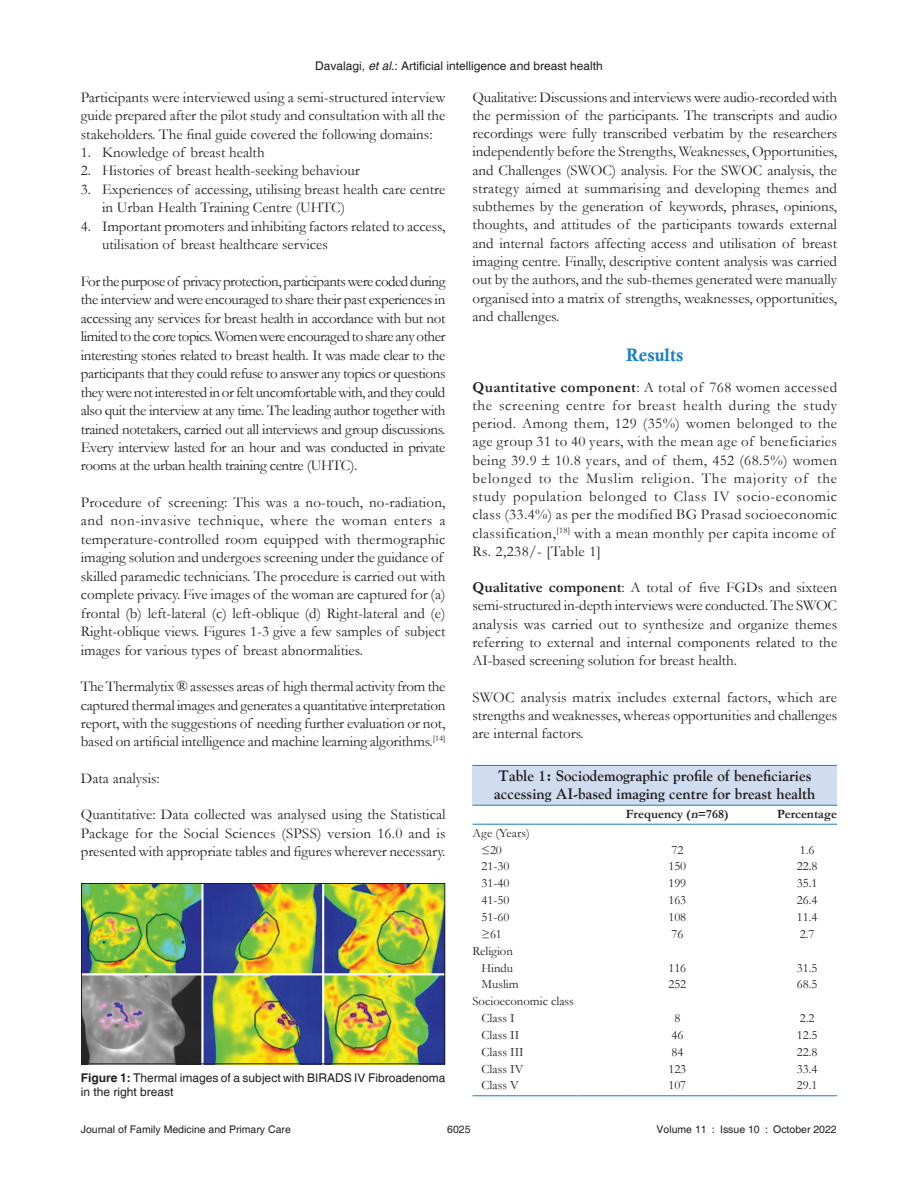
<style>
.page{position:relative;width:918px;height:1188px;background:#fff}
.page>*{position:absolute;margin:0;border:0;box-sizing:border-box;transform-origin:0 0}
.t1{font:18px "Calis MT Bol";color:#1680c3}
.TX{font:15px/18.5px "Garamond";color:#231f20;text-align:justify}
.TX-2{font:15px/18.3px "Garamond";letter-spacing:.03em;color:#231f20}
.L{font:15px/18.5px "Garamond";color:#231f20}
.LL{font:15px/18.5px "Garamond";letter-spacing:-.005em;color:#231f20}
.TT{font:700 15px/18px "Goudy";color:#231f20}
.TB{font:12.75px "Garamond";color:#231f20}
.TCH{font:700 12.75px "Garamond";color:#231f20}
.TBL{font:12.75px "Garamond";color:#231f20}
.FGC{font:12px/14.4px "Helvetica";color:#231f20}
.RF{font:10.5px "Helvetica";color:#231f20}
.s1{font-style:italic}
.s2{font-weight:700}
</style>
<div class="page">
<div style="left:472px;top:765px;width:365px;height:40px;background:#d0ddf0"></div>
<hr style="left:472px;top:1095px;width:106px;height:1px;background:#1680c3">
<hr style="left:578px;top:1095px;width:47px;height:1px;background:#1680c3">
<hr style="left:625px;top:1095px;width:105px;height:1px;background:#1680c3">
<hr style="left:730px;top:1095px;width:47px;height:1px;background:#1680c3">
<hr style="left:777px;top:1095px;width:60px;height:1px;background:#1680c3">
<hr style="left:472px;top:824px;width:106px;height:1px;background:#1680c3">
<hr style="left:578px;top:824px;width:47px;height:1px;background:#1680c3">
<hr style="left:625px;top:824px;width:105px;height:1px;background:#1680c3">
<hr style="left:730px;top:824px;width:47px;height:1px;background:#1680c3">
<hr style="left:777px;top:824px;width:60px;height:1px;background:#1680c3">
<hr style="left:472px;top:765px;width:106px;height:1px;background:#1680c3">
<hr style="left:578px;top:765px;width:47px;height:1px;background:#1680c3">
<hr style="left:625px;top:765px;width:105px;height:1px;background:#1680c3">
<hr style="left:730px;top:765px;width:47px;height:1px;background:#1680c3">
<hr style="left:777px;top:765px;width:60px;height:1px;background:#1680c3">
<hr style="left:472px;top:805px;width:106px;height:1px;background:#1680c3">
<hr style="left:578px;top:805px;width:47px;height:1px;background:#1680c3">
<hr style="left:625px;top:805px;width:105px;height:1px;background:#1680c3">
<hr style="left:730px;top:805px;width:47px;height:1px;background:#1680c3">
<hr style="left:777px;top:805px;width:60px;height:1px;background:#1680c3">
<img style="left:83px;top:885px;width:360px;height:177px">
<div style="left:81px;top:883px;width:364px;height:181px;border:1px solid #231f20"></div>
<p class="FGC" style="left:315px;top:59px;width:289px">Davalagi, <span class="s1">et al</span>.: Artificial intelligence and breast health</p>
<p class="TX" style="left:81px;top:87px;width:366px">Participants were interviewed using a semi‑structured interview guide prepared after the pilot study and consultation with all the stakeholders. The final guide covered the following domains:</p>
<p class="L" style="left:81px;top:143px;width:185px">1. Knowledge of breast health</p>
<p class="L" style="left:81px;top:161px;width:280px">2. Histories of breast health‑seeking behaviour</p>
<p class="L" style="left:102px;top:180px;width:345px;text-indent:-21px">3. Experiences of accessing, utilising breast health care centre in Urban Health Training Centre (UHTC)</p>
<p class="LL" style="left:102px;top:217px;width:345px;text-indent:-21px">4. Important promoters and inhibiting factors related to access, utilisation of breast healthcare services</p>
<p class="TX" style="left:81px;top:271px;width:366px">For the purpose of privacy protection, participants were coded during the interview and were encouraged to share their past experiences in accessing any services for breast health in accordance with but not limited to the core topics. Women were encouraged to share any other interesting stories related to breast health. It was made clear to the participants that they could refuse to answer any topics or questions they were not interested in or felt uncomfortable with, and they could also quit the interview at any time. The leading author together with trained notetakers, carried out all interviews and group discussions.<br>Every interview lasted for an hour and was conducted in private rooms at the urban health training centre (UHTC).</p>
<p class="TX" style="left:81px;top:493px;width:366px;text-align:left">Procedure of screening: This was a no‑touch, no‑radiation, and non‑invasive technique, where the woman enters a temperature‑controlled room equipped with thermographic imaging solution and undergoes screening under the guidance of skilled paramedic technicians. The procedure is carried out with complete privacy. Five images of the woman are captured for (a) frontal (b) left‑lateral (c) left‑oblique (d) Right‑lateral and (e)<br>Right‑oblique views. Figures 1‑3 give a few samples of subject images for various types of breast abnormalities.</p>
<p class="TX" style="left:81px;top:677px;width:366px">The Thermalytix ® assesses areas of high thermal activity from the captured thermal images and generates a quantitative interpretation report, with the suggestions of needing further evaluation or not, based on artificial intelligence and machine learning algorithms.<sup>[14]</sup></p>
<p class="TX" style="left:81px;top:769px;width:81px">Data analysis:</p>
<p class="TX" style="left:81px;top:805px;width:366px">Quantitative: Data collected was analysed using the Statistical Package for the Social Sciences (SPSS) version 16.0 and is presented with appropriate tables and figures wherever necessary.</p>
<p class="FGC" style="left:81px;top:1071px;width:366px"><span class="s2">Figure 1:</span> Thermal images of a subject with BIRADS IV Fibroadenoma in the right breast</p>
<p class="TX" style="left:472px;top:87px;width:366px">Qualitative: Discussions and interviews were audio‑recorded with the permission of the participants. The transcripts and audio recordings were fully transcribed verbatim by the researchers independently before the Strengths, Weaknesses, Opportunities, and Challenges (SWOC) analysis. For the SWOC analysis, the strategy aimed at summarising and developing themes and subthemes by the generation of keywords, phrases, opinions, thoughts, and attitudes of the participants towards external and internal factors affecting access and utilisation of breast imaging centre. Finally, descriptive content analysis was carried out by the authors, and the sub‑themes generated were manually organised into a matrix of strengths, weaknesses, opportunities, and challenges.</p>
<h1 class="t1" style="left:626px;top:344px;width:59px">Results</h1>
<p class="TX-2" style="left:472px;top:377px;width:366px"><span class="s2">Quantitative component</span>: A total of 768 women accessed the screening centre for breast health during the study period. Among them, 129 (35%) women belonged to the age group 31 to 40 years, with the mean age of beneficiaries being 39.9 10.8 years, and of them, 452 (68.5%) women belonged to the Muslim religion. The majority of the study population belonged to Class IV socio‑economic class (33.4%) as per the modified BG Prasad socioeconomic classification,<sup>[18]</sup> with a mean monthly per capita income of Rs. 2,238/‑ [Table 1]</p>
<p class="TX" style="left:472px;top:578px;width:366px"><span class="s2">Qualitative component</span>: A total of five FGDs and sixteen semi‑structured in‑depth interviews were conducted. The SWOC analysis was carried out to synthesize and organize themes referring to external and internal components related to the AI‑based screening solution for breast health.</p>
<p class="TX" style="left:472px;top:687px;width:366px">SWOC analysis matrix includes external factors, which are strengths and weaknesses, whereas opportunities and challenges are internal factors.</p>
<p class="TT" style="left:494px;top:766px;width:323px">Table 1: Sociodemographic profile of beneficiaries accessing AI‑based imaging centre for breast health</p>
<p class="TCH" style="left:626px;top:805px;width:104px">Frequency (<span class="s1">n</span>=768)</p>
<p class="TCH" style="left:777px;top:805px;width:62px">Percentage</p>
<p class="TB" style="left:472px;top:824px;width:59px">Age (Years)</p>
<p class="TB" style="left:482px;top:841px;width:22px">≤20</p>
<p class="TB" style="left:671px;top:841px;width:13px">72</p>
<p class="TB" style="left:800px;top:841px;width:16px">1.6</p>
<p class="TB" style="left:482px;top:858px;width:29px">21-30</p>
<p class="TB" style="left:668px;top:858px;width:19px">150</p>
<p class="TB" style="left:797px;top:858px;width:22px">22.8</p>
<p class="TB" style="left:482px;top:875px;width:29px">31-40</p>
<p class="TB" style="left:668px;top:875px;width:19px">199</p>
<p class="TB" style="left:797px;top:875px;width:22px">35.1</p>
<p class="TB" style="left:482px;top:892px;width:29px">41-50</p>
<p class="TB" style="left:668px;top:892px;width:19px">163</p>
<p class="TB" style="left:797px;top:892px;width:22px">26.4</p>
<p class="TB" style="left:482px;top:908px;width:29px">51-60</p>
<p class="TB" style="left:668px;top:908px;width:19px">108</p>
<p class="TB" style="left:797px;top:908px;width:22px">11.4</p>
<p class="TB" style="left:482px;top:925px;width:22px">≥61</p>
<p class="TB" style="left:671px;top:925px;width:13px">76</p>
<p class="TB" style="left:800px;top:925px;width:16px">2.7</p>
<p class="TB" style="left:472px;top:942px;width:42px">Religion</p>
<p class="TB" style="left:482px;top:959px;width:33px">Hindu</p>
<p class="TB" style="left:668px;top:959px;width:19px">116</p>
<p class="TB" style="left:797px;top:959px;width:22px">31.5</p>
<p class="TB" style="left:482px;top:976px;width:39px">Muslim</p>
<p class="TB" style="left:668px;top:976px;width:19px">252</p>
<p class="TB" style="left:797px;top:976px;width:22px">68.5</p>
<p class="TB" style="left:472px;top:993px;width:103px">Socioeconomic class</p>
<p class="TB" style="left:482px;top:1009px;width:35px">Class I</p>
<p class="TB" style="left:674px;top:1009px;width:7px">8</p>
<p class="TB" style="left:800px;top:1009px;width:16px">2.2</p>
<p class="TB" style="left:482px;top:1026px;width:39px">Class II</p>
<p class="TB" style="left:671px;top:1026px;width:13px">46</p>
<p class="TB" style="left:797px;top:1026px;width:22px">12.5</p>
<p class="TB" style="left:482px;top:1043px;width:44px">Class III</p>
<p class="TB" style="left:671px;top:1043px;width:13px">84</p>
<p class="TB" style="left:797px;top:1043px;width:22px">22.8</p>
<p class="TB" style="left:482px;top:1060px;width:43px">Class IV</p>
<p class="TB" style="left:668px;top:1060px;width:19px">123</p>
<p class="TB" style="left:797px;top:1060px;width:22px">33.4</p>
<p class="TBL" style="left:482px;top:1077px;width:39px">Class V</p>
<p class="TBL" style="left:668px;top:1077px;width:19px">107</p>
<p class="TBL" style="left:797px;top:1077px;width:22px">29.1</p>
<p class="RF" style="left:81px;top:1124px;width:212px">Journal of Family Medicine and Primary Care</p>
<p class="RF" style="left:447px;top:1124px;width:25px">6025</p>
<p class="RF" style="left:656px;top:1124px;width:182px">Volume 11 : Issue 10 : October 2022</p>
</div>
